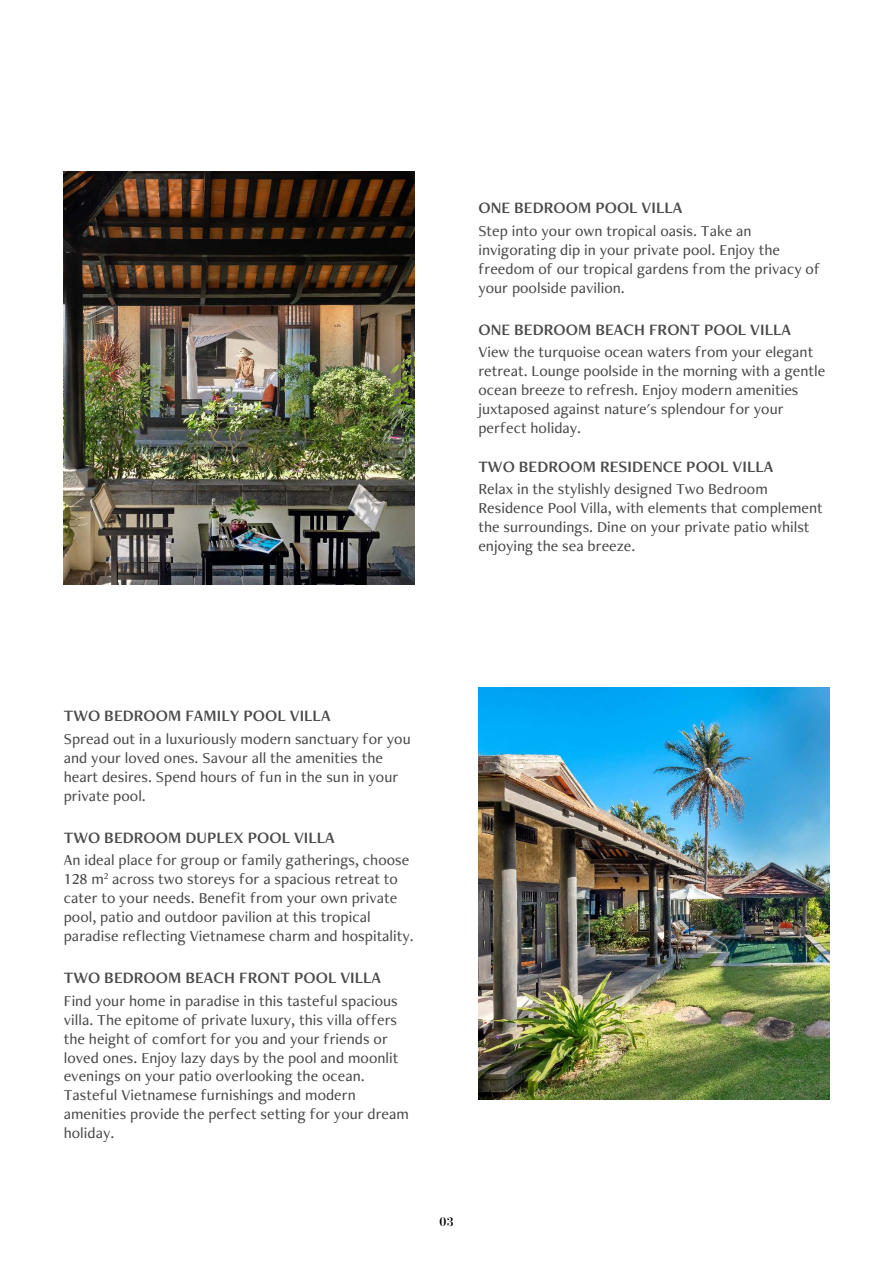
<style>
.page{position:relative;width:893px;height:1263px;background:#fff}
.page>*{position:absolute;margin:0;border:0;box-sizing:border-box;transform-origin:0 0}
.t1{font:16.5px "Freight Neo Pro Semi";letter-spacing:.005em;color:#4a4a4a}
.t2{font:500 15.75px/18.9px "Freight Neo Pro";letter-spacing:.005em;color:#4a4a4a}
.t3{font:600 12.45px "Chamberi Display";color:#000}
</style>
<div class="page">
<img style="left:478px;top:687px;width:351px;height:413px">
<img style="left:64px;top:172px;width:351px;height:412px">
<p class="t1" style="left:478px;top:197px;width:206px">ONE BEDROOM POOL VILLA</p>
<p class="t2" style="left:478px;top:221px;width:343px">Step into your own tropical oasis. Take an invigorating dip in your private pool. Enjoy the freedom of our tropical gardens from the privacy of your poolside pavilion.</p>
<p class="t1" style="left:478px;top:318px;width:314px">ONE BEDROOM BEACH FRONT POOL VILLA</p>
<p class="t2" style="left:478px;top:342px;width:348px">View the turquoise ocean waters from your elegant retreat. Lounge poolside in the morning with a gentle ocean breeze to refresh. Enjoy modern amenities juxtaposed against nature's splendour for your perfect holiday.</p>
<p class="t1" style="left:478px;top:455px;width:297px">TWO BEDROOM RESIDENCE POOL VILLA</p>
<p class="t2" style="left:478px;top:479px;width:346px">Relax in the stylishly designed Two Bedroom Residence Pool Villa, with elements that complement the surroundings. Dine on your private patio whilst enjoying the sea breeze.</p>
<p class="t1" style="left:64px;top:705px;width:268px">TWO BEDROOM FAMILY POOL VILLA</p>
<p class="t2" style="left:64px;top:729px;width:348px">Spread out in a luxuriously modern sanctuary for you and your loved ones. Savour all the amenities the heart desires. Spend hours of fun in the sun in your private pool.</p>
<p class="t1" style="left:64px;top:826px;width:273px">TWO BEDROOM DUPLEX POOL VILLA</p>
<p class="t2" style="left:64px;top:850px;width:352px">An ideal place for group or family gatherings, choose 128 m<sup>2</sup> across two storeys for a spacious retreat to cater to your needs. Benefit from your own private pool, patio and outdoor pavilion at this tropical paradise reflecting Vietnamese charm and hospitality.</p>
<p class="t1" style="left:64px;top:967px;width:319px">TWO BEDROOM BEACH FRONT POOL VILLA</p>
<p class="t2" style="left:64px;top:991px;width:347px">Find your home in paradise in this tasteful spacious villa. The epitome of private luxury, this villa offers the height of comfort for you and your friends or loved ones. Enjoy lazy days by the pool and moonlit evenings on your patio overlooking the ocean.<br>Tasteful Vietnamese furnishings and modern amenities provide the perfect setting for your dream holiday.</p>
<p class="t3" style="left:439px;top:1213px;width:16px">03</p>
</div>
